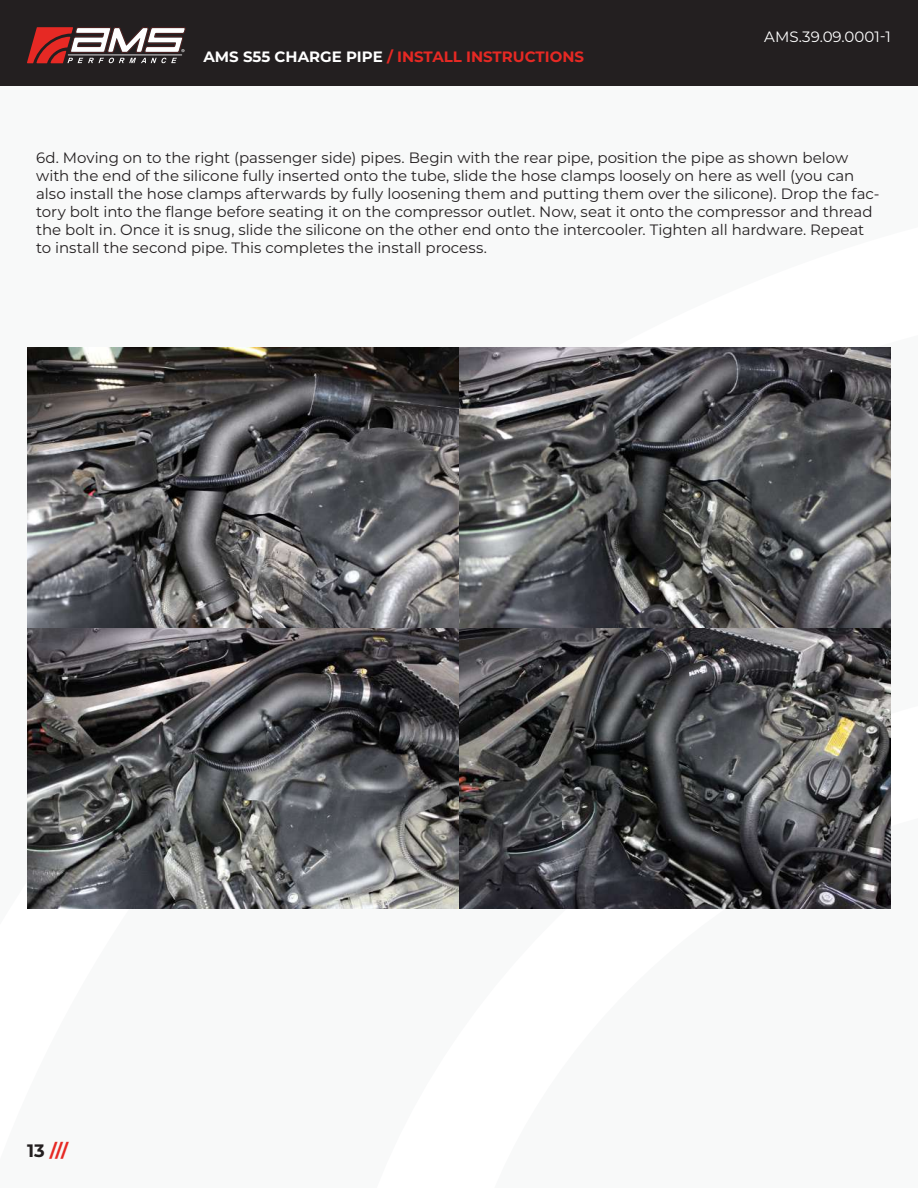
<style>
.page{position:relative;width:918px;height:1188px;background:#fff}
.page>*{position:absolute;margin:0;border:0;box-sizing:border-box;transform-origin:0 0}
.t1{font:700 18px "Montserrat";color:#e62924}
.t2{font:15px/18px "Montserrat";letter-spacing:-.005em;color:#231f20}
.t3{font:700 15px "Montserrat";color:#e62924}
.t4{font:15px "Montserrat";color:#fff}
.s1{color:#fff}
.s2{color:#231f20}
</style>
<div class="page">
<div style="left:0;top:0;width:918px;height:85px;background:#231f20"></div>
<svg style="left:27px;top:27px;width:159px;height:36px"></svg>
<img style="left:27px;top:347px;width:864px;height:562px">
<p class="t3" style="left:203px;top:46px;width:382px"><span class="s1">AMS S55 CHARGE PIPE</span> / INSTALL INSTRUCTIONS</p>
<p class="t4" style="left:764px;top:26px;width:128px">AMS.39.09.0001-1</p>
<p class="t2" style="left:36px;top:148px;width:845px">6d. Moving on to the right (passenger side) pipes. Begin with the rear pipe, position the pipe as shown below with the end of the silicone fully inserted onto the tube, slide the hose clamps loosely on here as well (you can also install the hose clamps afterwards by fully loosening them and putting them over the silicone). Drop the fac&shy;tory bolt into the flange before seating it on the compressor outlet. Now, seat it onto the compressor and thread the bolt in. Once it is snug, slide the silicone on the other end onto the intercooler. Tighten all hardware. Repeat to install the second pipe. This completes the install process.</p>
<p class="t1" style="left:27px;top:1137px;width:43px"><span class="s2">13</span> ///</p>
</div>
